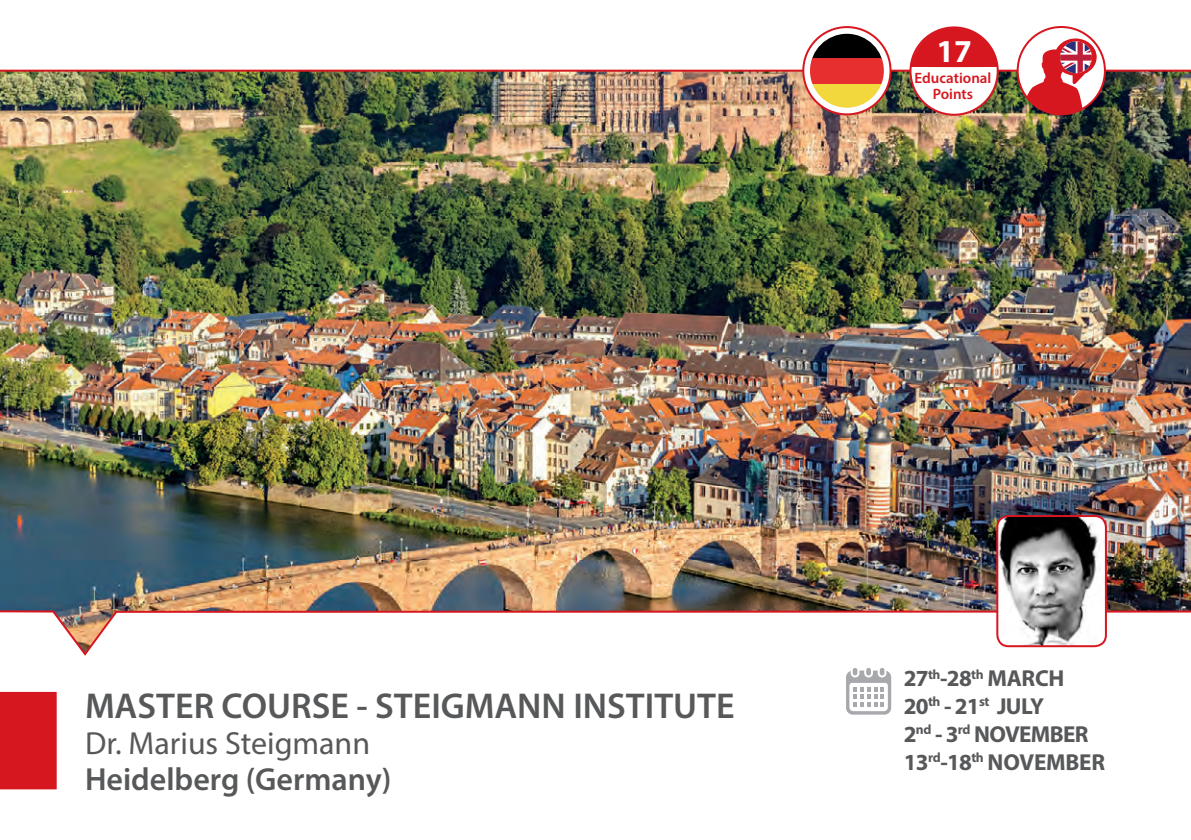
<style>
.page{position:relative;width:1191px;height:840px;background:#fff}
.page>*{position:absolute;margin:0;border:0;box-sizing:border-box;transform-origin:0 0}
.t1{font:600 36px "Myriad Pro";color:#57585a}
.t2{font:600 32px "Myriad Pro";color:#57585a}
.t3{font:32px "Myriad Pro";color:#57585a}
.t4{font:700 32px "Myriad Pro";color:#fff}
.t5{font:700 23.2px "Myriad Pro";letter-spacing:-.03em;color:#57585a}
.t6{font:700 23.2px "Myriad Pro";letter-spacing:-.01em;color:#57585a}
.t7{font:600 15px "Myriad Pro";color:#d7171f}
</style>
<div class="page">
<div style="left:0;top:691px;width:57px;height:98px;background:#d7171f"></div>
<img style="left:0;top:69px;width:1191px;height:587px">
<svg style="left:846px;top:668px;width:45px;height:46px"></svg>
<img style="left:997px;top:515px;width:109px;height:130px">
<div style="left:996px;top:514px;width:111px;height:132px;border:2px solid #d7171f;border-radius:11px"></div>
<svg style="left:1017px;top:27px;width:88px;height:87px"></svg>
<div style="left:1016px;top:26px;width:90px;height:89px;border:2px solid #d7171f;border-radius:50%"></div>
<svg style="left:1026px;top:38px;width:70px;height:78px"></svg>
<svg style="left:803px;top:27px;width:87px;height:87px"></svg>
<div style="left:802px;top:26px;width:89px;height:89px;border:2px solid #d7171f;border-radius:50%"></div>
<svg style="left:810px;top:34px;width:74px;height:24px;fill:#000"></svg>
<div style="left:810px;top:58px;width:74px;height:26px;background:#e82f2f"></div>
<svg style="left:810px;top:84px;width:74px;height:24px;fill:#f2d83d"></svg>
<div style="left:910px;top:27px;width:87px;height:88px;background:#fff;border-radius:50%"></div>
<div style="left:909px;top:26px;width:89px;height:90px;border:2px solid #d7171f;border-radius:50%"></div>
<svg style="left:910px;top:28px;width:87px;height:39px"></svg>
<p class="t4" style="left:936px;top:30px;width:37px">17</p>
<p class="t7" style="left:914px;top:68px;width:78px">Educational</p>
<p class="t7" style="left:932px;top:84px;width:42px">Points</p>
<p class="t1" style="left:85px;top:683px;width:651px">MASTER COURSE - STEIGMANN INSTITUTE</p>
<p class="t3" style="left:85px;top:723px;width:286px">Dr. Marius Steigmann</p>
<p class="t2" style="left:85px;top:758px;width:308px">Heidelberg (Germany)</p>
<p class="t5" style="left:903px;top:662px;width:162px">27<sup>th</sup>-28<sup>th</sup> MARCH</p>
<p class="t5" style="left:903px;top:690px;width:142px">20<sup>th</sup> - 21<sup>st</sup> JULY</p>
<p class="t5" style="left:903px;top:718px;width:186px">2<sup>nd</sup> - 3<sup>rd</sup> NOVEMBER</p>
<p class="t6" style="left:903px;top:746px;width:203px">13<sup>rd</sup>-18<sup>th</sup> NOVEMBER</p>
</div>
